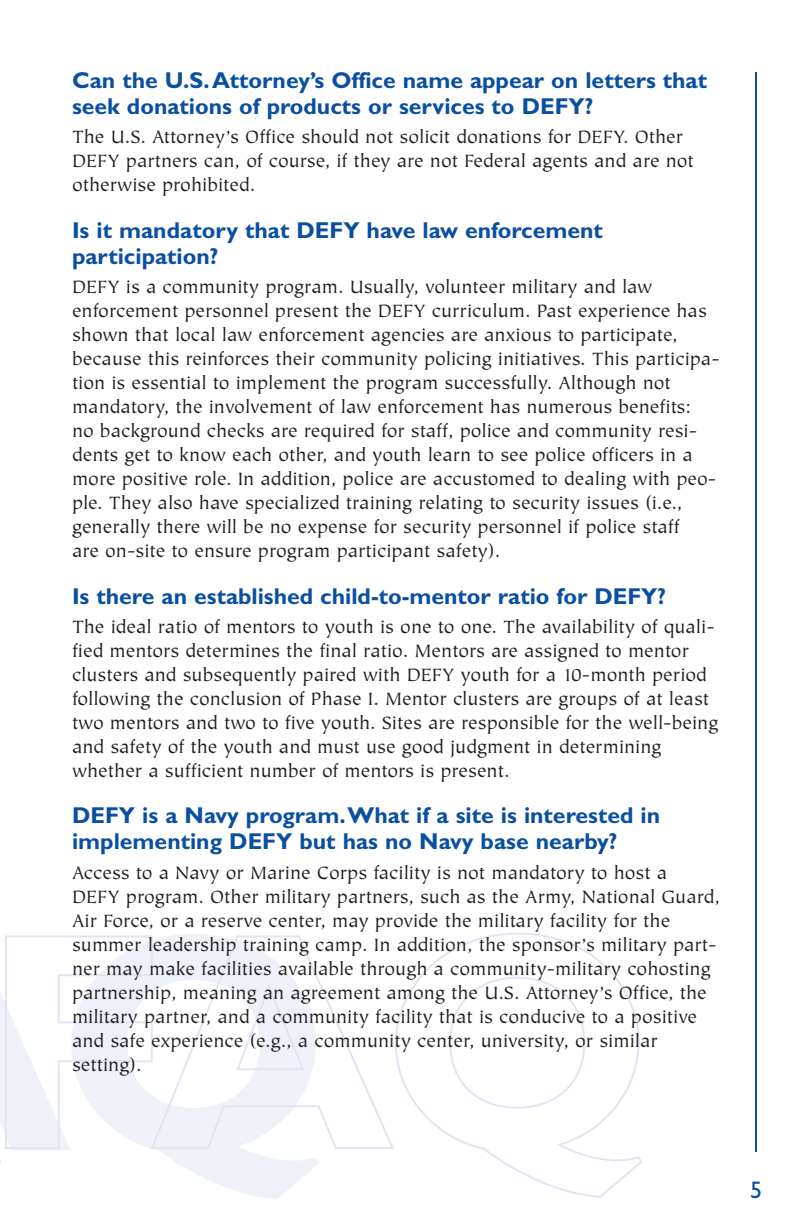
<style>
.page{position:relative;width:792px;height:1222px;background:#fff}
.page>*{position:absolute;margin:0;border:0;box-sizing:border-box;transform-origin:0 0}
.t1{font:24px "Gill Sans";color:#0a4fa2}
.t2{font:700 23px/26px "Gill Sans";color:#0a4fa2}
.t3{font:20px/24px "Tiepolo";color:#231f20}
</style>
<div class="page">
<svg style="left:0;top:993px;width:4px;height:170px"></svg>
<hr style="left:755px;top:72px;width:2px;height:1080px;background:#0a4fa2">
<svg style="left:4px;top:932px;width:639px;height:267px"></svg>
<h2 class="t2" style="left:72px;top:69px;width:637px">Can the U.S. Attorney’s Office name appear on letters that seek donations of products or services to DEFY?</h2>
<p class="t3" style="left:72px;top:127px;width:623px">The U.S. Attorney’s Office should not solicit donations for DEFY. Other<br>DEFY partners can, of course, if they are not Federal agents and are not otherwise prohibited.</p>
<h2 class="t2" style="left:72px;top:219px;width:532px">Is it mandatory that DEFY have law enforcement participation?</h2>
<p class="t3" style="left:72px;top:277px;width:649px">DEFY is a community program. Usually, volunteer military and law enforcement personnel present the DEFY curriculum. Past experience has shown that local law enforcement agencies are anxious to participate, because this reinforces their community policing initiatives. This participa&shy;tion is essential to implement the program successfully. Although not mandatory, the involvement of law enforcement has numerous benefits:<br>no background checks are required for staff, police and community resi&shy;dents get to know each other, and youth learn to see police officers in a more positive role. In addition, police are accustomed to dealing with peo&shy;ple. They also have specialized training relating to security issues (i.e., generally there will be no expense for security personnel if police staff<br>are on-site to ensure program participant safety).</p>
<h2 class="t2" style="left:72px;top:585px;width:596px">Is there an established child-to-mentor ratio for DEFY?</h2>
<p class="t3" style="left:72px;top:617px;width:648px">The ideal ratio of mentors to youth is one to one. The availability of quali&shy;fied mentors determines the final ratio. Mentors are assigned to mentor clusters and subsequently paired with DEFY youth for a 10-month period following the conclusion of Phase I. Mentor clusters are groups of at least two mentors and two to five youth. Sites are responsible for the well-being and safety of the youth and must use good judgment in determining whether a sufficient number of mentors is present.</p>
<h2 class="t2" style="left:72px;top:805px;width:590px">DEFY is a Navy program.What if a site is interested in implementing DEFY but has no Navy base nearby?</h2>
<p class="t3" style="left:72px;top:863px;width:650px">Access to a Navy or Marine Corps facility is not mandatory to host a<br>DEFY program. Other military partners, such as the Army, National Guard,<br>Air Force, or a reserve center, may provide the military facility for the</p>
<p class="t3" style="left:72px;top:935px;width:646px">summer leadership training camp. In addition, the sponsor’s military part&shy;ner may make facilities available through a community-military cohosting partnership, meaning an agreement among the U.S. Attorney’s Office, the military partner, and a community facility that is conducive to a positive and safe experience (e.g., a community center, university, or similar</p>
<p class="t3" style="left:72px;top:1055px;width:71px">setting).</p>
<p class="t1" style="left:750px;top:1181px;width:13px">5</p>
</div>
